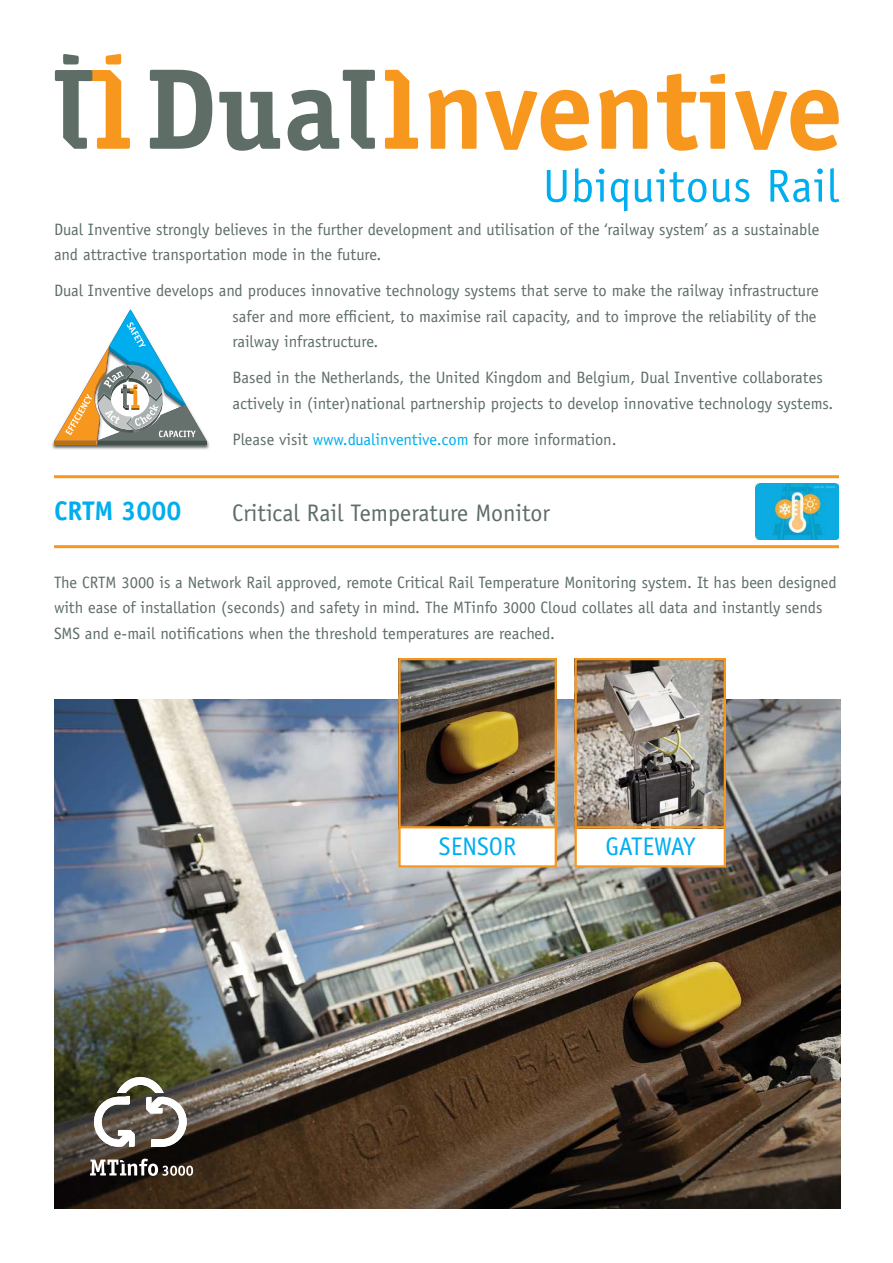
<style>
.page{position:relative;width:893px;height:1263px;background:#fff}
.page>*{position:absolute;margin:0;border:0;box-sizing:border-box;transform-origin:0 0}
.t1{font:700 27px "Officina Sans";color:#00aeef}
.t2{font:25.5px "Officina Sans";letter-spacing:-.035em;color:#00aeef}
.t3{font:25.5px "Officina Sans";color:#00aeef}
.t4{font:24px "Officina Sans";color:#5e6e66}
.t5{font:16.5px/25.5px "Officina Sans";color:#5e6e66}
.s1{color:#00aeef}
</style>
<div class="page">
<img style="left:54px;top:699px;width:786px;height:510px">
<hr style="left:54px;top:475px;width:785px;height:3px;background:#f8971d">
<hr style="left:54px;top:545px;width:785px;height:3px;background:#f8971d">
<img style="left:755px;top:484px;width:84px;height:55px">
<img style="left:52px;top:438px;width:158px;height:12px">
<svg style="left:54px;top:309px;width:152px;height:136px"></svg>
<img style="left:401px;top:661px;width:153px;height:165px">
<div style="left:575px;top:827px;width:151px;height:39px;background:#fff"></div>
<div style="left:400px;top:827px;width:156px;height:39px;background:#fff"></div>
<img style="left:577px;top:661px;width:146px;height:165px">
<hr style="left:400px;top:826px;width:156px;height:2px;background:#f8971d">
<div style="left:398px;top:658px;width:159px;height:209px;border:2px solid #f8971d"></div>
<div style="left:574px;top:658px;width:152px;height:209px;border:2px solid #f8971d"></div>
<hr style="left:575px;top:826px;width:150px;height:2px;background:#f8971d">
<svg style="left:385px;top:70px;width:33px;height:79px"></svg>
<svg style="left:150px;top:70px;width:225px;height:81px"></svg>
<svg style="left:55px;top:70px;width:75px;height:79px"></svg>
<svg style="left:106px;top:54px;width:15px;height:10px"></svg>
<svg style="left:63px;top:54px;width:16px;height:10px"></svg>
<svg style="left:428px;top:74px;width:411px;height:77px"></svg>
<svg style="left:547px;top:170px;width:20px;height:32px"></svg>
<svg style="left:573px;top:168px;width:31px;height:34px"></svg>
<svg style="left:611px;top:179px;width:18px;height:32px"></svg>
<svg style="left:635px;top:168px;width:71px;height:34px"></svg>
<svg style="left:713px;top:179px;width:36px;height:23px"></svg>
<svg style="left:770px;top:168px;width:53px;height:34px"></svg>
<svg style="left:830px;top:168px;width:9px;height:34px"></svg>
<svg style="left:90px;top:1158px;width:103px;height:18px"></svg>
<svg style="left:94px;top:1077px;width:93px;height:71px"></svg>
<p class="t5" style="left:54px;top:218px;width:767px">Dual Inventive strongly believes in the further development and utilisation of the ‘railway system’ as a sustainable and attractive transportation mode in the future.</p>
<p class="t5" style="left:232px;top:279px;width:588px;text-indent:-178px">Dual Inventive develops and produces innovative technology systems that serve to make the railway infrastructure safer and more efficient, to maximise rail capacity, and to improve the reliability of the railway infrastructure.</p>
<p class="t5" style="left:232px;top:366px;width:602px">Based in the Netherlands, the United Kingdom and Belgium, Dual Inventive collaborates actively in (inter)national partnership projects to develop innovative technology systems.</p>
<p class="t5" style="left:232px;top:428px;width:386px">Please visit <span class="s1">www.dualinventive.com</span> for more information.</p>
<h1 class="t1" style="left:54px;top:495px;width:129px">CRTM 3000</h1>
<h3 class="t4" style="left:232px;top:503px;width:319px">Critical Rail Temperature Monitor</h3>
<p class="t5" style="left:54px;top:571px;width:784px">The CRTM 3000 is a Network Rail approved, remote Critical Rail Temperature Monitoring system. It has been designed with ease of installation (seconds) and safety in mind. The MTinfo 3000 Cloud collates all data and instantly sends<br>SMS and e-mail notifications when the threshold temperatures are reached.</p>
<h2 class="t3" style="left:439px;top:836px;width:79px">SENSOR</h2>
<h2 class="t2" style="left:605px;top:836px;width:91px">GATEWAY</h2>
</div>
